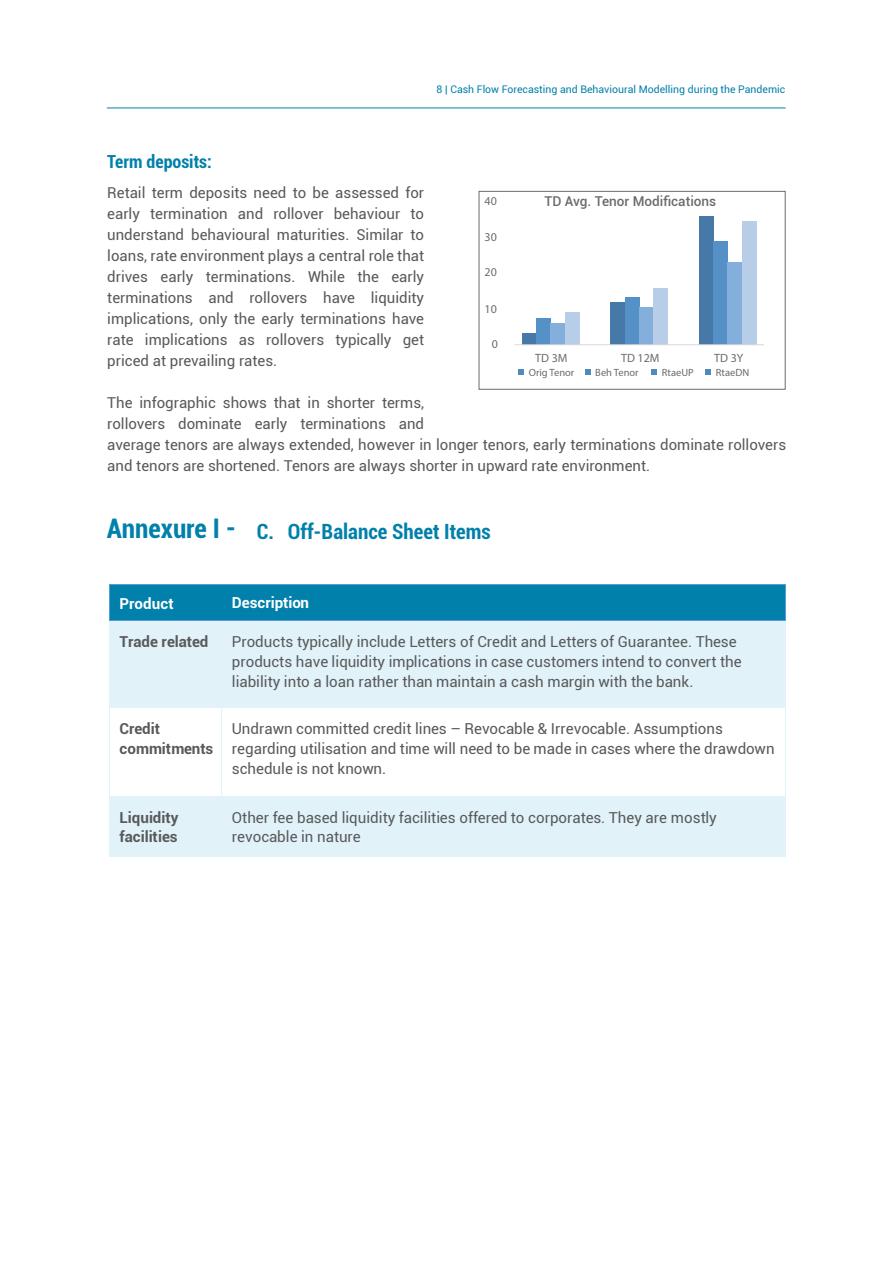
<style>
.page{position:relative;width:893px;height:1263px;background:#fff}
.page>*{position:absolute;margin:0;border:0;box-sizing:border-box;transform-origin:0 0}
.t1{font:700 condensed 21px "Roboto";color:#0180ab}
.t2{font:700 condensed 18px "Roboto";color:#0180ab}
.t3{font:15.15px/19.8px "Roboto";color:#59595c}
.t4{font:700 15.15px/19.8px "Roboto";letter-spacing:-.005em;color:#59595c}
.t5{font:700 15.15px "Roboto";letter-spacing:.005em;color:#fff}
.t6{font:15px/21px "Roboto";color:#59595c;text-align:justify}
.t7{font:500 13.5px "Roboto";color:#6b6b6b}
.t8{font:12px "Myriad Pro";color:#6b6b6b}
.t9{font:10.5px "Roboto";color:#0180ab}
.t10{font:10.5px "Myriad Pro";color:#6b6b6b}
.s1{font-size:27px}
</style>
<div class="page">
<hr style="left:107px;top:108px;width:679px;height:1px;background:#0080ac">
<div style="left:109px;top:584px;width:112px;height:36px;background:#0180ab"></div>
<div style="left:221px;top:584px;width:564px;height:36px;background:#0180ab"></div>
<hr style="left:109px;top:584px;width:112px;height:1px;background:#5b9bd5">
<hr style="left:222px;top:584px;width:563px;height:1px;background:#5b9bd5">
<hr style="left:109px;top:584px;width:1px;height:36px;background:#5b9bd5">
<hr style="left:785px;top:584px;width:1px;height:36px;background:#5b9bd5">
<div style="left:109px;top:621px;width:112px;height:86px;background:#e1f3f8"></div>
<div style="left:222px;top:621px;width:563px;height:86px;background:#e1f3f8"></div>
<hr style="left:109px;top:620px;width:112px;height:1px;background:#5b9bd5">
<hr style="left:222px;top:620px;width:563px;height:1px;background:#5b9bd5">
<hr style="left:221px;top:621px;width:1px;height:86px;background:#e1f3f8">
<hr style="left:785px;top:621px;width:1px;height:86px;background:#e1f3f8">
<hr style="left:109px;top:707px;width:112px;height:1px;background:#e1f3f8">
<hr style="left:222px;top:707px;width:563px;height:1px;background:#e1f3f8">
<hr style="left:109px;top:708px;width:1px;height:88px;background:#e1f3f8">
<hr style="left:221px;top:708px;width:1px;height:88px;background:#e1f3f8">
<hr style="left:785px;top:708px;width:1px;height:88px;background:#e1f3f8">
<div style="left:109px;top:796px;width:112px;height:60px;background:#e1f3f8"></div>
<div style="left:222px;top:796px;width:563px;height:60px;background:#e1f3f8"></div>
<hr style="left:109px;top:856px;width:112px;height:1px;background:#e1f3f8">
<hr style="left:221px;top:796px;width:1px;height:60px;background:#e1f3f8">
<hr style="left:222px;top:856px;width:563px;height:1px;background:#e1f3f8">
<hr style="left:785px;top:796px;width:1px;height:60px;background:#e1f3f8">
<svg style="left:518px;top:369px;width:6px;height:6px"></svg>
<svg style="left:585px;top:369px;width:6px;height:6px"></svg>
<svg style="left:651px;top:369px;width:6px;height:6px"></svg>
<svg style="left:705px;top:369px;width:6px;height:6px"></svg>
<div style="left:522px;top:334px;width:14px;height:11px;background:#4679a7"></div>
<div style="left:536px;top:318px;width:15px;height:27px;background:#5591c7"></div>
<div style="left:551px;top:323px;width:14px;height:22px;background:#84aedc"></div>
<div style="left:565px;top:313px;width:14px;height:32px;background:#b8cde8"></div>
<div style="left:611px;top:302px;width:14px;height:43px;background:#4679a7"></div>
<div style="left:625px;top:297px;width:15px;height:48px;background:#5591c7"></div>
<div style="left:640px;top:307px;width:14px;height:38px;background:#84aedc"></div>
<div style="left:654px;top:288px;width:14px;height:57px;background:#b8cde8"></div>
<div style="left:699px;top:216px;width:14px;height:129px;background:#4679a7"></div>
<div style="left:713px;top:241px;width:15px;height:104px;background:#5591c7"></div>
<div style="left:728px;top:262px;width:14px;height:83px;background:#84aedc"></div>
<div style="left:742px;top:221px;width:14px;height:124px;background:#b8cde8"></div>
<div style="left:479px;top:191px;width:307px;height:199px;border:1px solid #6b6b6b"></div>
<hr style="left:515px;top:344px;width:249px;height:1px;background:#d9d9d9">
<p class="t9" style="left:437px;top:82px;width:350px">8 | Cash Flow Forecasting and Behavioural Modelling during the Pandemic</p>
<p class="t2" style="left:107px;top:149px;width:106px">Term deposits:</p>
<p class="t6" style="left:107px;top:181px;width:318px">Retail term deposits need to be assessed for early termination and rollover behaviour to understand behavioural maturities. Similar to loans, rate environment plays a central role that drives early terminations. While the early terminations and rollovers have liquidity implications, only the early terminations have rate implications as rollovers typically get priced at prevailing rates.</p>
<p class="t6" style="left:107px;top:391px;width:680px;text-align:left">The infographic shows that in shorter terms,<br>rollovers dominate early terminations and<br>average tenors are always extended, however in longer tenors, early terminations dominate rollovers and tenors are shortened. Tenors are always shorter in upward rate environment.</p>
<p class="t7" style="left:544px;top:192px;width:173px">TD Avg. Tenor Modifications</p>
<p class="t8" style="left:484px;top:193px;width:14px">40</p>
<p class="t8" style="left:484px;top:230px;width:14px">30</p>
<p class="t8" style="left:484px;top:265px;width:14px">20</p>
<p class="t8" style="left:484px;top:301px;width:14px">10</p>
<p class="t8" style="left:492px;top:336px;width:8px">0</p>
<p class="t8" style="left:535px;top:351px;width:34px">TD 3M</p>
<p class="t8" style="left:621px;top:351px;width:40px">TD 12M</p>
<p class="t8" style="left:714px;top:351px;width:31px">TD 3Y</p>
<p class="t10" style="left:529px;top:366px;width:47px">Orig Tenor</p>
<p class="t10" style="left:595px;top:366px;width:45px">Beh Tenor</p>
<p class="t10" style="left:662px;top:366px;width:34px">RtaeUP</p>
<p class="t10" style="left:716px;top:366px;width:35px">RtaeDN</p>
<h1 class="t1" style="left:107px;top:516px;width:385px"><span class="s1">Annexure I -</span> C. Off-Balance Sheet Items</h1>
<p class="t5" style="left:120px;top:593px;width:56px">Product</p>
<p class="t5" style="left:232px;top:591px;width:79px">Description</p>
<p class="t4" style="left:120px;top:631px;width:90px">Trade related</p>
<p class="t3" style="left:232px;top:631px;width:511px">Products typically include Letters of Credit and Letters of Guarantee. These products have liquidity implications in case customers intend to convert the liability into a loan rather than maintain a cash margin with the bank.</p>
<p class="t4" style="left:120px;top:718px;width:95px">Credit commitments</p>
<p class="t3" style="left:232px;top:718px;width:544px">Undrawn committed credit lines – Revocable &amp; Irrevocable. Assumptions regarding utilisation and time will need to be made in cases where the drawdown schedule is not known.</p>
<p class="t4" style="left:120px;top:807px;width:61px">Liquidity facilities</p>
<p class="t3" style="left:232px;top:807px;width:487px">Other fee based liquidity facilities offered to corporates. They are mostly revocable in nature</p>
</div>
